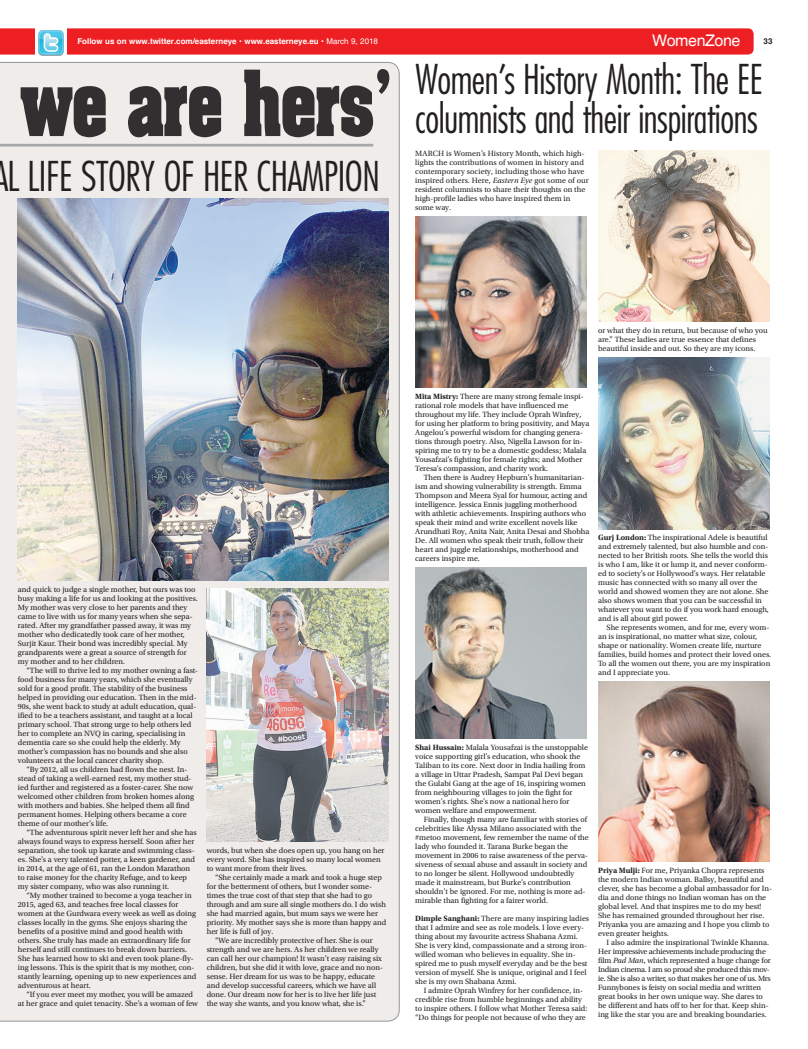
<style>
.page{position:relative;width:808px;height:1049px;background:#fff}
.page>*{position:absolute;margin:0;border:0;box-sizing:border-box;transform-origin:0 0}
.E-guide_subhead{font:700 78px "Aachen";letter-spacing:-.01em;color:#312f30;scale:.74 1}
.Body_text{font:300 condensed 40px/39px "Futura LT";letter-spacing:-.01em;color:#231f20}
.t1{font:16px "Helvetica";letter-spacing:-.025em;color:#fff}
.Body_text-2{font:8px/9px "Utopia Std";color:#231f20}
.t2{font:700 8px "Helvetica";color:#fff}
.t3{font:700 8px "Helvetica";color:#231f20}
.s1{font-weight:400}
.s2{font-style:italic}
.s3{font-weight:700}
</style>
<div class="page">
<svg style="left:0;top:28px;width:754px;height:27px;background:#ee2529"></svg>
<div style="left:35px;top:27px;width:32px;height:31px;background:#fff"></div>
<img style="left:38px;top:30px;width:25px;height:26px">
<div style="left:0;top:62px;width:400px;height:959px;background:#f0ece9"></div>
<hr style="left:0;top:144px;width:373px;height:3px;background:#a8a9ad">
<img style="left:415px;top:216px;width:171px;height:171px">
<img style="left:415px;top:567px;width:171px;height:171px">
<img style="left:598px;top:150px;width:171px;height:172px">
<img style="left:598px;top:358px;width:171px;height:171px">
<img style="left:598px;top:681px;width:171px;height:181px">
<img style="left:18px;top:199px;width:371px;height:381px">
<img style="left:207px;top:588px;width:182px;height:253px">
<p class="t2" style="left:77px;top:36px;width:302px">Follow us on www.twitter.com/easterneye • www.easterneye.eu • <span class="s1">March 9, 2018</span></p>
<p class="t1" style="left:652px;top:31px;width:90px">WomenZone</p>
<p class="t3" style="left:764px;top:36px;width:10px">33</p>
<p class="E-guide_subhead" style="left:20px;top:44px;width:505px">we are hers'</p>
<p class="Body_text" style="left:-7px;top:157px;width:388px">AL LIFE STORY OF HER CHAMPION</p>
<p class="Body_text" style="left:415px;top:59px;width:349px">Women’s History Month: The EE columnists and their inspirations</p>
<p class="Body_text-2" style="left:415px;top:149px;width:175px">MARCH is Women’s History Month, which high&shy;lights the contributions of women in history and contemporary society, including those who have inspired others. Here, <span class="s2">Eastern Eye</span> got some of our resident columnists to share their thoughts on the high-profile ladies who have inspired them in some way.</p>
<p class="Body_text-2" style="left:18px;top:585px;width:181px">and quick to judge a single mother, but ours was too busy making a life for us and looking at the positives.<br>My mother was very close to her parents and they came to live with us for many years when she sepa&shy;rated. After my grandfather passed away, it was my mother who dedicatedly took care of her mother, Surjit Kaur. Their bond was incredibly special. My grandparents were a great a source of strength for my mother and to her children.</p>
<p class="Body_text-2" style="left:18px;top:666px;width:182px;text-indent:9px">“The will to thrive led to my mother owning a fast&shy;food business for many years, which she eventually sold for a good profit. The stability of the business helped in providing our education. Then in the mid-90s, she went back to study at adult education, qual&shy;ified to be a teachers assistant, and taught at a local primary school. That strong urge to help others led her to complete an NVQ in caring, specialising in dementia care so she could help the elderly. My mother’s compassion has no bounds and she also volunteers at the local cancer charity shop.</p>
<p class="Body_text-2" style="left:18px;top:765px;width:178px;text-indent:9px">“By 2012, all us children had flown the nest. In&shy;stead of taking a well-earned rest, my mother stud&shy;ied further and registered as a foster-carer. She now welcomed other children from broken homes along with mothers and babies. She helped them all find permanent homes. Helping others became a core theme of our mother’s life.</p>
<p class="Body_text-2" style="left:18px;top:828px;width:180px;text-indent:9px">“The adventurous spirit never left her and she has always found ways to express herself. Soon after her separation, she took up karate and swimming class&shy;es. She’s a very talented potter, a keen gardener, and in 2014, at the age of 61, ran the London Marathon to raise money for the charity Refuge, and to keep my sister company, who was also running it.</p>
<p class="Body_text-2" style="left:18px;top:891px;width:180px;text-indent:9px">“My mother trained to become a yoga teacher in 2015, aged 63, and teaches free local classes for women at the Gurdwara every week as well as doing classes locally in the gyms. She enjoys sharing the benefits of a positive mind and good health with others. She truly has made an extraordinary life for herself and still continues to break down barriers.<br>She has learned how to ski and even took plane-fly&shy;ing lessons. This is the spirit that is my mother, con&shy;stantly learning, opening up to new experiences and adventurous at heart.</p>
<p class="Body_text-2" style="left:18px;top:990px;width:182px;text-align:center">“If you ever meet my mother, you will be amazed<br>at her grace and quiet tenacity. She’s a woman of few</p>
<p class="Body_text-2" style="left:207px;top:845px;width:179px">words, but when she does open up, you hang on her every word. She has inspired so many local women to want more from their lives.</p>
<p class="Body_text-2" style="left:207px;top:872px;width:181px;text-indent:9px">“She certainly made a mark and took a huge step for the betterment of others, but I wonder some&shy;times the true cost of that step that she had to go through and am sure all single mothers do. I do wish she had married again, but mum says we were her priority. My mother says she is more than happy and her life is full of joy.</p>
<p class="Body_text-2" style="left:207px;top:935px;width:178px;text-indent:9px">“We are incredibly protective of her. She is our strength and we are hers. As her children we really can call her our champion! It wasn’t easy raising six children, but she did it with love, grace and no non&shy;sense. Her dream for us was to be happy, educate and develop successful careers, which we have all done. Our dream now for her is to live her life just the way she wants, and you know what, she is.”</p>
<p class="Body_text-2" style="left:598px;top:326px;width:171px">or what they do in return, but because of who you are.” These ladies are true essence that defines beautiful inside and out. So they are my icons.</p>
<p class="Body_text-2" style="left:415px;top:392px;width:176px"><span class="s3">Mita Mistry:</span> There are many strong female inspi&shy;rational role models that have influenced me throughout my life. They include Oprah Winfrey, for using her platform to bring positivity, and Maya Angelou’s powerful wisdom for changing genera&shy;tions through poetry. Also, Nigella Lawson for in&shy;spiring me to try to be a domestic goddess; Malala Yousafzai’s fighting for female rights; and Mother Teresa’s compassion, and charity work.</p>
<p class="Body_text-2" style="left:415px;top:473px;width:176px;text-indent:9px">Then there is Audrey Hepburn’s humanitarian&shy;ism and showing vulnerability is strength. Emma Thompson and Meera Syal for humour, acting and intelligence. Jessica Ennis juggling motherhood with athletic achievements. Inspiring authors who speak their mind and write excellent novels like Arundhati Roy, Anita Nair, Anita Desai and Shobha De. All women who speak their truth, follow their heart and juggle relationships, motherhood and careers inspire me.</p>
<p class="Body_text-2" style="left:598px;top:533px;width:172px"><span class="s3">Gurj London:</span> The inspirational Adele is beautiful and extremely talented, but also humble and con&shy;nected to her British roots. She tells the world this is who I am, like it or lump it, and never conform&shy;ed to society’s or Hollywood’s ways. Her relatable music has connected with so many all over the world and showed women they are not alone. She also shows women that you can be successful in whatever you want to do if you work hard enough, and is all about girl power.</p>
<p class="Body_text-2" style="left:598px;top:623px;width:175px;text-indent:9px">She represents women, and for me, every wom&shy;an is inspirational, no matter what size, colour, shape or nationality. Women create life, nurture families, build homes and protect their loved ones.<br>To all the women out there, you are my inspiration and I appreciate you.</p>
<p class="Body_text-2" style="left:415px;top:743px;width:174px"><span class="s3">Shai Hussain:</span> Malala Yousafzai is the unstoppable voice supporting girl’s education, who shook the Taliban to its core. Next door in India hailing from a village in Uttar Pradesh, Sampat Pal Devi began the Gulabi Gang at the age of 16, inspiring women from neighbouring villages to join the fight for women’s rights. She’s now a national hero for women welfare and empowerment.</p>
<p class="Body_text-2" style="left:415px;top:815px;width:175px;text-indent:9px">Finally, though many are familiar with stories of celebrities like Alyssa Milano associated with the #metoo movement, few remember the name of the lady who founded it. Tarana Burke began the movement in 2006 to raise awareness of the perva&shy;siveness of sexual abuse and assault in society and to no longer be silent. Hollywood undoubtedly made it mainstream, but Burke’s contribution shouldn’t be ignored. For me, nothing is more ad&shy;mirable than fighting for a fairer world.</p>
<p class="Body_text-2" style="left:415px;top:914px;width:175px"><span class="s3">Dimple Sanghani:</span> There are many inspiring ladies that I admire and see as role models. I love every&shy;thing about my favourite actress Shabana Azmi.<br>She is very kind, compassionate and a strong iron&shy;willed woman who believes in equality. She in&shy;spired me to push myself everyday and be the best version of myself. She is unique, original and I feel she is my own Shabana Azmi.</p>
<p class="Body_text-2" style="left:415px;top:986px;width:174px;text-indent:9px">I admire Oprah Winfrey for her confidence, in&shy;credible rise from humble beginnings and ability to inspire others. I follow what Mother Teresa said: “Do things for people not because of who they are</p>
<p class="Body_text-2" style="left:598px;top:866px;width:175px"><span class="s3">Priya Mulji:</span> For me, Priyanka Chopra represents the modern Indian woman. Ballsy, beautiful and clever, she has become a global ambassador for In&shy;dia and done things no Indian woman has on the global level. And that inspires me to do my best!<br>She has remained grounded throughout her rise.<br>Priyanka you are amazing and I hope you climb to even greater heights.</p>
<p class="Body_text-2" style="left:598px;top:938px;width:174px;text-indent:9px">I also admire the inspirational Twinkle Khanna.<br>Her impressive achievements include producing the film <span class="s2">Pad Man</span>, which represented a huge change for Indian cinema. I am so proud she produced this mov&shy;ie. She is also a writer, so that makes her one of us. Mrs Funnybones is feisty on social media and written great books in her own unique way. She dares to be different and hats off to her for that. Keep shin&shy;ing like the star you are and breaking boundaries.</p>
</div>
